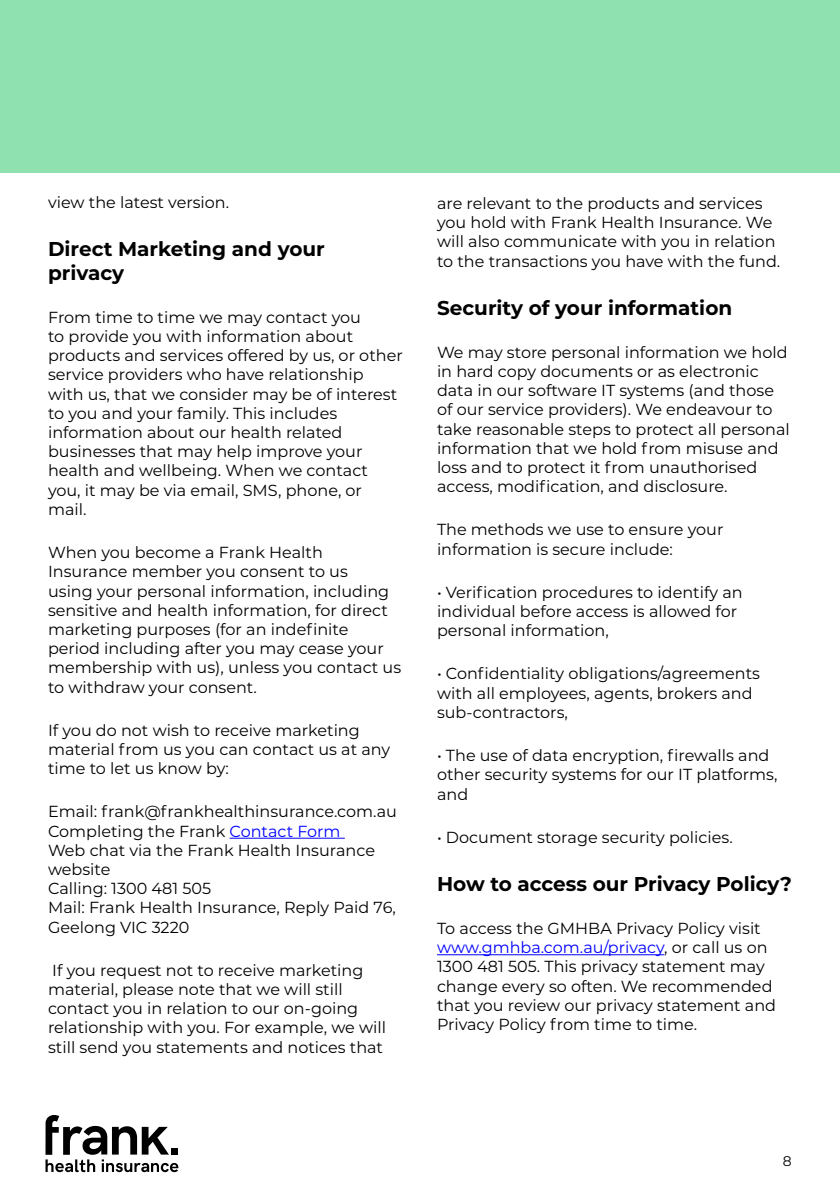
<style>
.page{position:relative;width:840px;height:1191px;background:#fff}
.page>*{position:absolute;margin:0;border:0;box-sizing:border-box;transform-origin:0 0}
.t1{font:700 20px/24px "Montserrat";color:#000}
.t2{font:16px/19.2px "Montserrat";color:#000}
.t3{font:14px "Montserrat";color:#000}
.s1{color:#00f}
</style>
<div class="page">
<svg style="left:45px;top:1115px;width:133px;height:57px"></svg>
<hr style="left:229px;top:837px;width:115px;height:1px;background:#00f">
<hr style="left:437px;top:954px;width:227px;height:1px;background:#00f">
<div style="left:0;top:0;width:839px;height:173px;background:#8fe2b0"></div>
<p class="t2" style="left:48px;top:192px;width:182px">view the latest version.</p>
<p class="t1" style="left:48px;top:235px;width:278px">Direct Marketing and your privacy</p>
<p class="t2" style="left:48px;top:307px;width:356px">From time to time we may contact you<br>to provide you with information about products and services offered by us, or other service providers who have relationship with us, that we consider may be of interest to you and your family. This includes information about our health related businesses that may help improve your health and wellbeing. When we contact you, it may be via email, SMS, phone, or mail.</p>
<p class="t2" style="left:48px;top:542px;width:354px">When you become a Frank Health Insurance member you consent to us<br>using your personal information, including sensitive and health information, for direct marketing purposes (for an indefinite period including after you may cease your membership with us), unless you contact us to withdraw your consent.</p>
<p class="t2" style="left:48px;top:720px;width:343px">If you do not wish to receive marketing material from us you can contact us at any time to let us know by:</p>
<p class="t2" style="left:48px;top:801px;width:350px">Email: frank@frankhealthinsurance.com.au<br>Completing the Frank <span class="s1">Contact Form<br></span>Web chat via the Frank Health Insurance website<br>Calling: 1300 481 505<br>Mail: Frank Health Insurance, Reply Paid 76,<br>Geelong VIC 3220</p>
<p class="t2" style="left:48px;top:960px;width:339px">If you request not to receive marketing material, please note that we will still contact you in relation to our on-going relationship with you. For example, we will still send you statements and notices that</p>
<p class="t2" style="left:437px;top:193px;width:344px">are relevant to the products and services you hold with Frank Health Insurance. We will also communicate with you in relation to the transactions you have with the fund.</p>
<p class="t1" style="left:437px;top:294px;width:296px">Security of your information</p>
<p class="t2" style="left:437px;top:342px;width:354px">We may store personal information we hold in hard copy documents or as electronic data in our software IT systems (and those of our service providers). We endeavour to take reasonable steps to protect all personal information that we hold from misuse and loss and to protect it from unauthorised access, modification, and disclosure.</p>
<p class="t2" style="left:437px;top:519px;width:288px">The methods we use to ensure your information is secure include:</p>
<p class="t2" style="left:437px;top:582px;width:307px">• Verification procedures to identify an individual before access is allowed for personal information,</p>
<p class="t2" style="left:437px;top:663px;width:324px">• Confidentiality obligations/agreements with all employees, agents, brokers and sub-contractors,</p>
<p class="t2" style="left:437px;top:745px;width:342px">• The use of data encryption, firewalls and other security systems for our IT platforms, and</p>
<p class="t2" style="left:437px;top:827px;width:297px">• Document storage security policies.</p>
<p class="t1" style="left:437px;top:870px;width:356px">How to access our Privacy Policy?</p>
<p class="t2" style="left:437px;top:918px;width:340px">To access the GMHBA Privacy Policy visit <span class="s1">www.gmhba.com.au/privacy</span>, or call us on 1300 481 505. This privacy statement may change every so often. We recommended that you review our privacy statement and Privacy Policy from time to time.</p>
<p class="t3" style="left:782px;top:1151px;width:10px">8</p>
</div>
